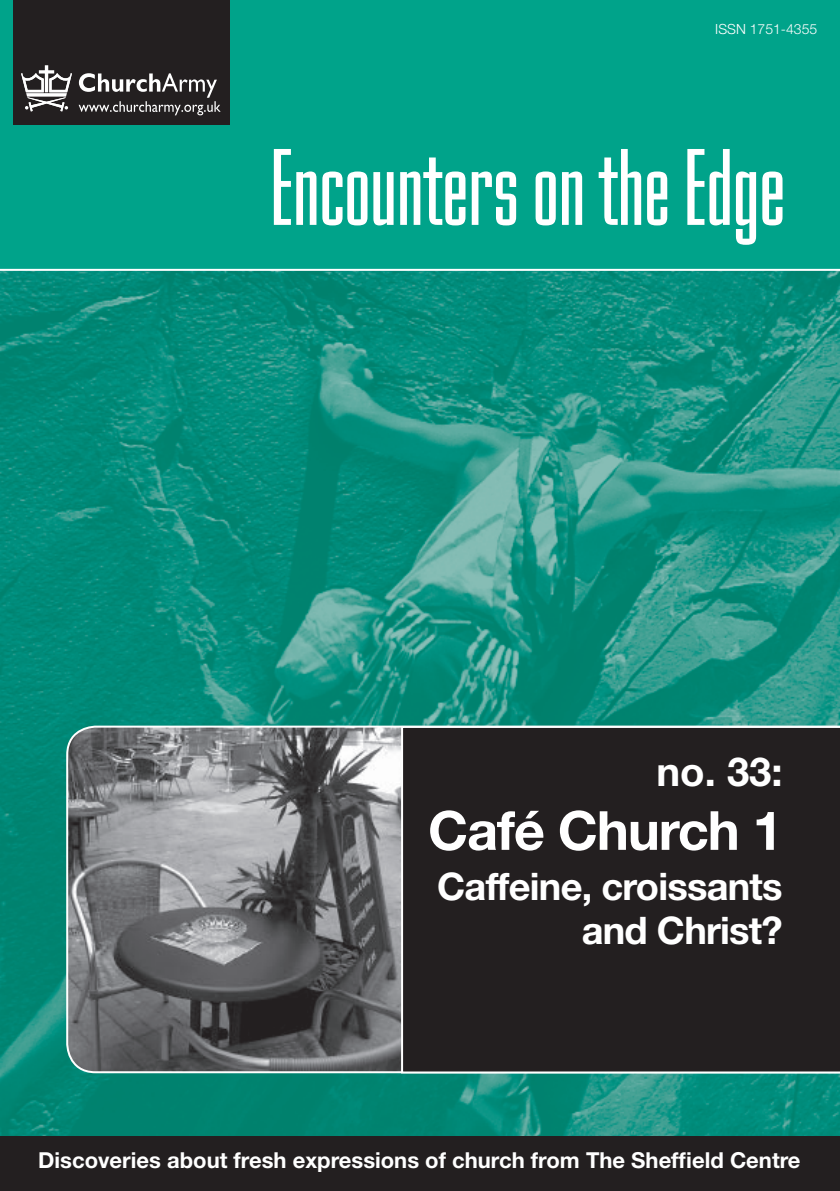
<style>
.page{position:relative;width:840px;height:1191px;background:#fff}
.page>*{position:absolute;margin:0;border:0;box-sizing:border-box;transform-origin:0 0}
.t1{font:700 54px "Helvetica Neue";letter-spacing:-.02em;color:#fff}
.t2{font:700 40px "Helvetica Neue";color:#fff}
.t3{font:700 38px/44px "Helvetica Neue";letter-spacing:-.02em;color:#fff;text-align:right}
.t4{font:700 22px "Helvetica Neue";color:#fff}
.t5{font:300 14px "Helvetica Neue";color:#fff}
</style>
<div class="page">
<div style="left:0;top:0;width:839px;height:1191px;background:#00a38a"></div>
<img style="left:0;top:271px;width:839px;height:865px">
<div style="left:14px;top:0;width:216px;height:125px;background:#231f20"></div>
<hr style="left:0;top:269px;width:839px;height:2px;background:#fff">
<svg style="left:66px;top:725px;width:334px;height:348px;background:#757779"></svg>
<div style="left:400px;top:725px;width:439px;height:349px;background:#231f20"></div>
<div style="left:0;top:1136px;width:839px;height:55px;background:#231f20"></div>
<svg style="left:274px;top:149px;width:42px;height:76px"></svg>
<svg style="left:322px;top:171px;width:45px;height:54px"></svg>
<svg style="left:373px;top:172px;width:20px;height:53px"></svg>
<svg style="left:400px;top:157px;width:65px;height:68px"></svg>
<svg style="left:471px;top:171px;width:45px;height:54px"></svg>
<svg style="left:535px;top:171px;width:20px;height:54px"></svg>
<svg style="left:562px;top:171px;width:20px;height:54px"></svg>
<svg style="left:598px;top:149px;width:42px;height:76px"></svg>
<svg style="left:647px;top:171px;width:20px;height:54px"></svg>
<svg style="left:687px;top:149px;width:42px;height:76px"></svg>
<svg style="left:735px;top:171px;width:20px;height:74px"></svg>
<svg style="left:762px;top:171px;width:20px;height:54px"></svg>
<svg style="left:21px;top:65px;width:51px;height:46px"></svg>
<svg style="left:79px;top:73px;width:141px;height:42px"></svg>
<p class="t5" style="left:714px;top:20px;width:103px">ISSN 1751-4355</p>
<h2 class="t2" style="left:656px;top:747px;width:127px">no. 33:</h2>
<h1 class="t1" style="left:428px;top:797px;width:356px">Café Church 1</h1>
<h3 class="t3" style="left:437px;top:863px;width:347px">Caffeine, croissants and Christ?</h3>
<p class="t4" style="left:38px;top:1146px;width:763px">Discoveries about fresh expressions of church from The Sheffield Centre</p>
</div>
